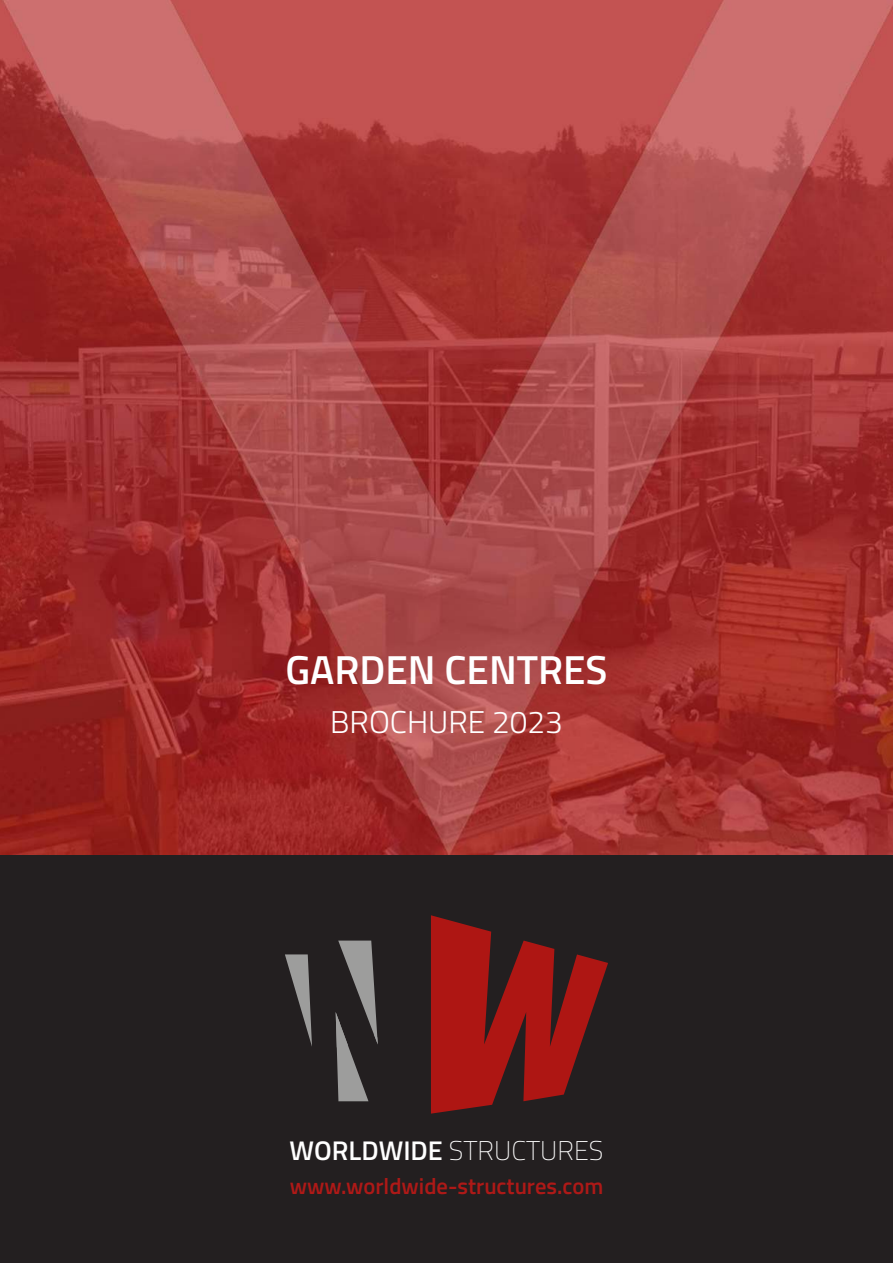
<style>
.page{position:relative;width:893px;height:1263px;background:#fff}
.page>*{position:absolute;margin:0;border:0;box-sizing:border-box;transform-origin:0 0}
.t1{font:600 40.5px "Titillium Web";color:#fff}
.t2{font:300 31.5px "Titillium Web";color:#fff}
.t3{font:200 27px "Titillium Web";color:#fff}
.t4{font:600 22.65px "Titillium Web";color:#ae1917}
.s1{font-weight:600}
</style>
<div class="page">
<div style="left:0;top:855px;width:893px;height:408px;background:#231f20"></div>
<img style="left:0;top:0;width:893px;height:855px">
<svg style="left:285px;top:940px;width:93px;height:161px"></svg>
<svg style="left:431px;top:915px;width:177px;height:198px"></svg>
<h1 class="t1" style="left:285px;top:639px;width:324px">GARDEN CENTRES</h1>
<h2 class="t2" style="left:330px;top:699px;width:234px">BROCHURE 2023</h2>
<p class="t3" style="left:290px;top:1132px;width:315px"><span class="s1">WORLDWIDE</span> STRUCTURES</p>
<p class="t4" style="left:290px;top:1169px;width:315px">www.worldwide-structures.com</p>
</div>
